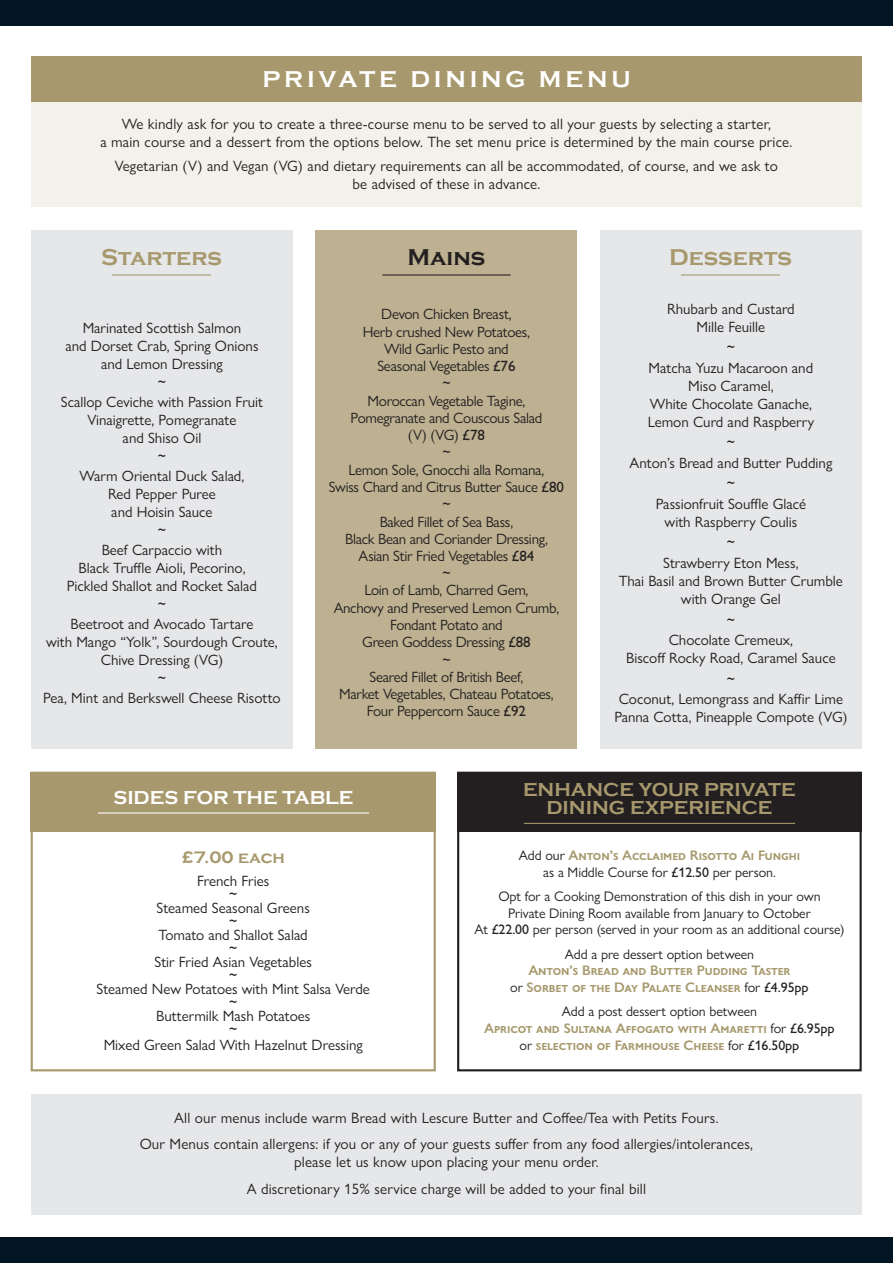
<style>
.page{position:relative;width:893px;height:1263px;background:#fff}
.page>*{position:absolute;margin:0;border:0;box-sizing:border-box;transform-origin:0 0}
.t1{font:700 23.55px "Copperplate Gothic";letter-spacing:.16em;color:#fff}
.t2{font:700 23.55px "Copperplate Gothic";color:#a7996d}
.t3{font:700 23.55px "Copperplate Gothic";color:#231f20}
.t4{font:700 19.2px/18px "Copperplate Gothic";color:#a7996d;text-align:center}
.t5{font:700 19.2px "Copperplate Gothic";color:#fff}
.t6{font:700 17.1px "Copperplate Gothic";color:#a7996d}
.t7{font:15px/18px "Gill Sans Nova";color:#231f20;text-align:center}
.t8{font:15px/17.2px "Gill Sans Nova";letter-spacing:-.02em;color:#231f20;text-align:center}
.t9{font:500 15px "Gill Sans Nova";color:#231f20}
.t10{font:13.95px/16.6px "Gill Sans Nova";letter-spacing:-.005em;color:#231f20;text-align:center}
.t11{font:600 13.95px/16.6px "Gill Sans Nova";letter-spacing:-.005em;color:#a7996d;text-align:center}
.s1{font-weight:500}
.s2{font-weight:600;color:#a7996d}
.s3{font-weight:400;color:#231f20}
.s4{font-weight:500;color:#231f20}
</style>
<div class="page">
<div style="left:31px;top:1094px;width:831px;height:120px;background:#e6e7e9"></div>
<div style="left:0;top:1237px;width:893px;height:26px;background:#011622"></div>
<div style="left:457px;top:772px;width:405px;height:60px;background:#231f20"></div>
<div style="left:31px;top:772px;width:405px;height:60px;background:#a7996d"></div>
<div style="left:457px;top:772px;width:405px;height:299px;border:2px solid #231f20"></div>
<div style="left:31px;top:772px;width:405px;height:299px;border:2px solid #a7996d"></div>
<hr style="left:524px;top:823px;width:271px;height:1px;background:#a7996d">
<hr style="left:98px;top:812px;width:271px;height:1px;background:#fff">
<div style="left:31px;top:230px;width:262px;height:518px;background:#e6e7e9"></div>
<div style="left:600px;top:230px;width:262px;height:518px;background:#e6e7e9"></div>
<div style="left:316px;top:230px;width:261px;height:518px;background:#bdb191"></div>
<hr style="left:112px;top:274px;width:99px;height:1px;background:#a7996d">
<hr style="left:681px;top:274px;width:99px;height:1px;background:#a7996d">
<hr style="left:382px;top:274px;width:129px;height:1px;background:#231f20">
<div style="left:31px;top:102px;width:831px;height:105px;background:#f2f2eb"></div>
<div style="left:31px;top:57px;width:831px;height:45px;background:#a7996d"></div>
<div style="left:0;top:0;width:893px;height:26px;background:#011622"></div>
<h1 class="t1" style="left:262px;top:67px;width:370px">PRIVATE DINING MENU</h1>
<p class="t7" style="left:100px;top:115px;width:693px">We kindly ask for you to create a three-course menu to be served to all your guests by selecting a starter,<br>a main course and a dessert from the options below. The set menu price is determined by the main course price.</p>
<p class="t7" style="left:115px;top:157px;width:665px">Vegetarian (V) and Vegan (VG) and dietary requirements can all be accommodated, of course, and we ask to be advised of these in advance.</p>
<h1 class="t2" style="left:101px;top:244px;width:122px">Starters</h1>
<h1 class="t3" style="left:408px;top:244px;width:79px">Mains</h1>
<h1 class="t2" style="left:669px;top:244px;width:125px">Desserts</h1>
<p class="t7" style="left:65px;top:318px;width:195px">Marinated Scottish Salmon<br>and Dorset Crab, Spring Onions and Lemon Dressing</p>
<p class="t9" style="left:158px;top:372px;width:10px">~</p>
<p class="t7" style="left:61px;top:392px;width:204px">Scallop Ceviche with Passion Fruit<br>Vinaigrette, Pomegranate<br>and Shiso Oil</p>
<p class="t9" style="left:158px;top:446px;width:10px">~</p>
<p class="t7" style="left:80px;top:467px;width:166px">Warm Oriental Duck Salad,<br>Red Pepper Puree<br>and Hoisin Sauce</p>
<p class="t9" style="left:158px;top:521px;width:10px">~</p>
<p class="t7" style="left:67px;top:541px;width:192px">Beef Carpaccio with<br>Black Truffle Aioli, Pecorino,<br>Pickled Shallot and Rocket Salad</p>
<p class="t9" style="left:158px;top:595px;width:10px">~</p>
<p class="t7" style="left:46px;top:615px;width:233px">Beetroot and Avocado Tartare<br>with Mango “Yolk”, Sourdough Croute,<br>Chive Dressing (VG)</p>
<p class="t9" style="left:158px;top:669px;width:10px">~</p>
<p class="t7" style="left:43px;top:689px;width:239px">Pea, Mint and Berkswell Cheese Risotto</p>
<p class="t8" style="left:363px;top:306px;width:169px">Devon Chicken Breast,<br>Herb crushed New Potatoes,<br>Wild Garlic Pesto and<br>Seasonal Vegetables <span class="s1">£76<br>~</span></p>
<p class="t8" style="left:351px;top:392px;width:193px">Moroccan Vegetable Tagine,<br>Pomegranate and Couscous Salad (V) (VG) <span class="s1">£78<br>~</span></p>
<p class="t8" style="left:329px;top:461px;width:237px">Lemon Sole, Gnocchi alla Romana,<br>Swiss Chard and Citrus Butter Sauce <span class="s1">£80 ~</span></p>
<p class="t8" style="left:345px;top:513px;width:204px">Baked Fillet of Sea Bass,<br>Black Bean and Coriander Dressing,<br>Asian Stir Fried Vegetables <span class="s1">£84<br>~</span></p>
<p class="t8" style="left:334px;top:582px;width:227px">Loin of Lamb, Charred Gem,<br>Anchovy and Preserved Lemon Crumb,<br>Fondant Potato and<br>Green Goddess Dressing <span class="s1">£88<br>~</span></p>
<p class="t8" style="left:339px;top:668px;width:216px">Seared Fillet of British Beef,<br>Market Vegetables, Chateau Potatoes,<br>Four Peppercorn Sauce <span class="s1">£92</span></p>
<p class="t7" style="left:667px;top:299px;width:129px">Rhubarb and Custard<br>Mille Feuille</p>
<p class="t9" style="left:727px;top:338px;width:10px">~</p>
<p class="t7" style="left:648px;top:358px;width:168px">Matcha Yuzu Macaroon and<br>Miso Caramel,<br>White Chocolate Ganache,<br>Lemon Curd and Raspberry</p>
<p class="t9" style="left:727px;top:433px;width:10px">~</p>
<p class="t7" style="left:630px;top:453px;width:204px">Anton’s Bread and Butter Pudding</p>
<p class="t9" style="left:727px;top:474px;width:10px">~</p>
<p class="t7" style="left:656px;top:495px;width:152px">Passionfruit Souffle Glacé with Raspberry Coulis</p>
<p class="t9" style="left:727px;top:533px;width:10px">~</p>
<p class="t7" style="left:619px;top:554px;width:225px">Strawberry Eton Mess,<br>Thai Basil and Brown Butter Crumble with Orange Gel</p>
<p class="t9" style="left:727px;top:610px;width:10px">~</p>
<p class="t7" style="left:626px;top:631px;width:211px">Chocolate Cremeux,<br>Biscoff Rocky Road, Caramel Sauce</p>
<p class="t9" style="left:727px;top:669px;width:10px">~</p>
<p class="t7" style="left:614px;top:690px;width:235px;text-align:left">Coconut, Lemongrass and Kaffir Lime<br>Panna Cotta, Pineapple Compote (VG)</p>
<p class="t5" style="left:113px;top:787px;width:241px">SIDES FOR THE TABLE</p>
<p class="t6" style="left:182px;top:848px;width:105px">£7.00 each</p>
<p class="t7" style="left:197px;top:871px;width:74px">French Fries</p>
<p class="t9" style="left:229px;top:885px;width:10px">~</p>
<p class="t7" style="left:157px;top:898px;width:155px">Steamed Seasonal Greens</p>
<p class="t9" style="left:229px;top:912px;width:10px">~</p>
<p class="t7" style="left:159px;top:925px;width:151px">Tomato and Shallot Salad</p>
<p class="t9" style="left:229px;top:939px;width:10px">~</p>
<p class="t7" style="left:154px;top:952px;width:159px">Stir Fried Asian Vegetables</p>
<p class="t9" style="left:229px;top:966px;width:10px">~</p>
<p class="t7" style="left:96px;top:979px;width:275px">Steamed New Potatoes with Mint Salsa Verde</p>
<p class="t9" style="left:229px;top:993px;width:10px">~</p>
<p class="t7" style="left:156px;top:1006px;width:156px">Buttermilk Mash Potatoes</p>
<p class="t9" style="left:229px;top:1020px;width:10px">~</p>
<p class="t7" style="left:104px;top:1035px;width:261px">Mixed Green Salad With Hazelnut Dressing</p>
<p class="t4" style="left:523px;top:781px;width:274px">ENHANCE YOUR PRIVATE<br>DINING EXPERIENCE</p>
<p class="t10" style="left:519px;top:847px;width:283px">Add our <span class="s2">Anton’s Acclaimed Risotto Ai Funghi </span>as a Middle Course for <span class="s1">£12.50</span> per person.</p>
<p class="t10" style="left:474px;top:888px;width:371px">Opt for a Cooking Demonstration of this dish in your own<br>Private Dining Room available from January to October<br>At <span class="s1">£22.00</span> per person (served in your room as an additional course)</p>
<p class="t10" style="left:565px;top:945px;width:191px">Add a pre dessert option between</p>
<p class="t11" style="left:510px;top:962px;width:300px">Anton’s Bread and Butter Pudding Taster<br><span class="s3">or</span> Sorbet of the Day Palate Cleanser <span class="s3">for</span> <span class="s4">£4.95pp</span></p>
<p class="t11" style="left:484px;top:1003px;width:352px"><span class="s3">Add a post dessert option between<br></span>Apricot and Sultana Affogato with Amaretti <span class="s3">for</span> <span class="s4">£6.95pp </span><span class="s3">or</span> selection of Farmhouse Cheese <span class="s3">for</span> <span class="s4">£16.50pp</span></p>
<p class="t7" style="left:140px;top:1104px;width:615px;line-height:26.5px">All our menus include warm Bread with Lescure Butter and Coffee/Tea with Petits Fours.<br>Our Menus contain allergens: if you or any of your guests suffer from any food allergies/intolerances,</p>
<p class="t7" style="left:247px;top:1149px;width:401px;line-height:26.5px">please let us know upon placing your menu order.<br>A discretionary 15% service charge will be added to your final bill</p>
</div>
